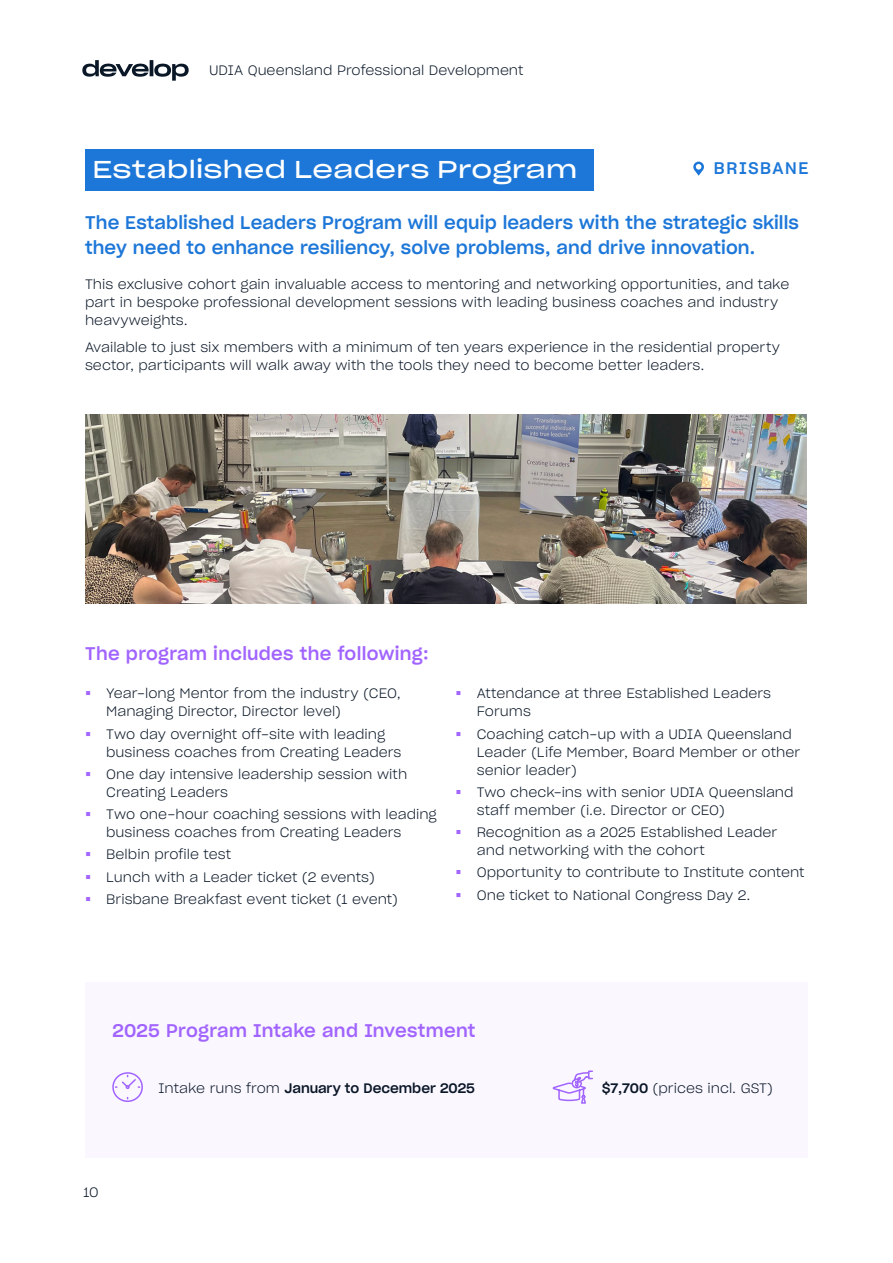
<style>
.page{position:relative;width:893px;height:1263px;background:#fff}
.page>*{position:absolute;margin:0;border:0;box-sizing:border-box;transform-origin:0 0}
.Heading_2{font:24px "Sharp Grotesk Book 25";letter-spacing:.02em;color:#fff}
.Feature_paragraph{font:18px/25.5px "Sharp Grotesk Medium 20";letter-spacing:.01em;color:#1d77d8}
.Heading_3{font:18px "Sharp Grotesk Medium 20";letter-spacing:.02em;color:#a164ff}
.t1{font:16.5px "Sharp Grotesk Medium 20";letter-spacing:.1em;color:#1d77d8}
.t2{font:13.5px/18px "Sharp Grotesk Light 20";color:#0a1727}
.t3{font:13.5px "Sharp Grotesk Medium 20";color:#0a1727}
.s1{font-family:"Sharp Grotesk Light 20"}
.s2{font-family:"Sharp Grotesk Medium 20"}
</style>
<div class="page">
<svg style="left:82px;top:60px;width:107px;height:21px"></svg>
<div style="left:85px;top:149px;width:508px;height:41px;background:#1d77d8"></div>
<div style="left:85px;top:982px;width:723px;height:175px;background:#faf7ff"></div>
<svg style="left:552px;top:1070px;width:41px;height:34px"></svg>
<svg style="left:112px;top:1072px;width:31px;height:30px"></svg>
<svg style="left:693px;top:162px;width:11px;height:14px"></svg>
<img style="left:85px;top:415px;width:722px;height:189px">
<hr style="left:892px;top:0;width:1px;height:1263px;background:#fafafb">
<p class="t2" style="left:209px;top:60px;width:316px">UDIA Queensland Professional Development</p>
<p class="Heading_2" style="left:93px;top:148px;width:486px">Established Leaders Program</p>
<p class="t1" style="left:714px;top:155px;width:96px">BRISBANE</p>
<p class="Feature_paragraph" style="left:85px;top:208px;width:715px">The Established Leaders Program will equip leaders with the strategic skills they need to enhance resiliency, solve problems, and drive innovation.</p>
<p class="t2" style="left:85px;top:275px;width:706px">This exclusive cohort gain invaluable access to mentoring and networking opportunities, and take part in bespoke professional development sessions with leading business coaches and industry heavyweights.</p>
<p class="t2" style="left:85px;top:337px;width:696px">Available to just six members with a minimum of ten years experience in the residential property sector, participants will walk away with the tools they need to become better leaders.</p>
<p class="Heading_3" style="left:85px;top:638px;width:345px">The program includes the following:</p>
<p class="t2" style="left:106px;top:684px;width:296px">Year-long Mentor from the industry (CEO,<br>Managing Director, Director level)</p>
<p class="t2" style="left:106px;top:724px;width:297px">Two day overnight off-site with leading business coaches from Creating Leaders</p>
<p class="t2" style="left:106px;top:764px;width:303px">One day intensive leadership session with<br>Creating Leaders</p>
<p class="t2" style="left:106px;top:805px;width:332px">Two one-hour coaching sessions with leading business coaches from Creating Leaders</p>
<p class="t2" style="left:106px;top:845px;width:127px">Belbin profile test</p>
<p class="t2" style="left:106px;top:867px;width:270px">Lunch with a Leader ticket (2 events)</p>
<p class="t2" style="left:106px;top:889px;width:293px">Brisbane Breakfast event ticket (1 event)</p>
<p class="t2" style="left:477px;top:684px;width:296px">Attendance at three Established Leaders<br>Forums</p>
<p class="t2" style="left:477px;top:724px;width:325px">Coaching catch-up with a UDIA Queensland<br>Leader (Life Member, Board Member or other senior leader)</p>
<p class="t2" style="left:477px;top:782px;width:318px">Two check-ins with senior UDIA Queensland staff member (i.e. Director or CEO)</p>
<p class="t2" style="left:477px;top:823px;width:302px">Recognition as a 2025 Established Leader and networking with the cohort</p>
<p class="t2" style="left:477px;top:863px;width:329px">Opportunity to contribute to Institute content</p>
<p class="t2" style="left:477px;top:885px;width:273px">One ticket to National Congress Day 2.</p>
<p class="Heading_3" style="left:112px;top:1015px;width:364px">2025 Program Intake and Investment</p>
<p class="t2" style="left:84px;top:1183px;width:17px">10</p>
<p class="t3" style="left:159px;top:1076px;width:318px"><span class="s1">Intake runs from</span> January to December 2025</p>
<p class="t2" style="left:602px;top:1078px;width:172px"><span class="s2">$7,700</span> (prices incl. GST)</p>
</div>
